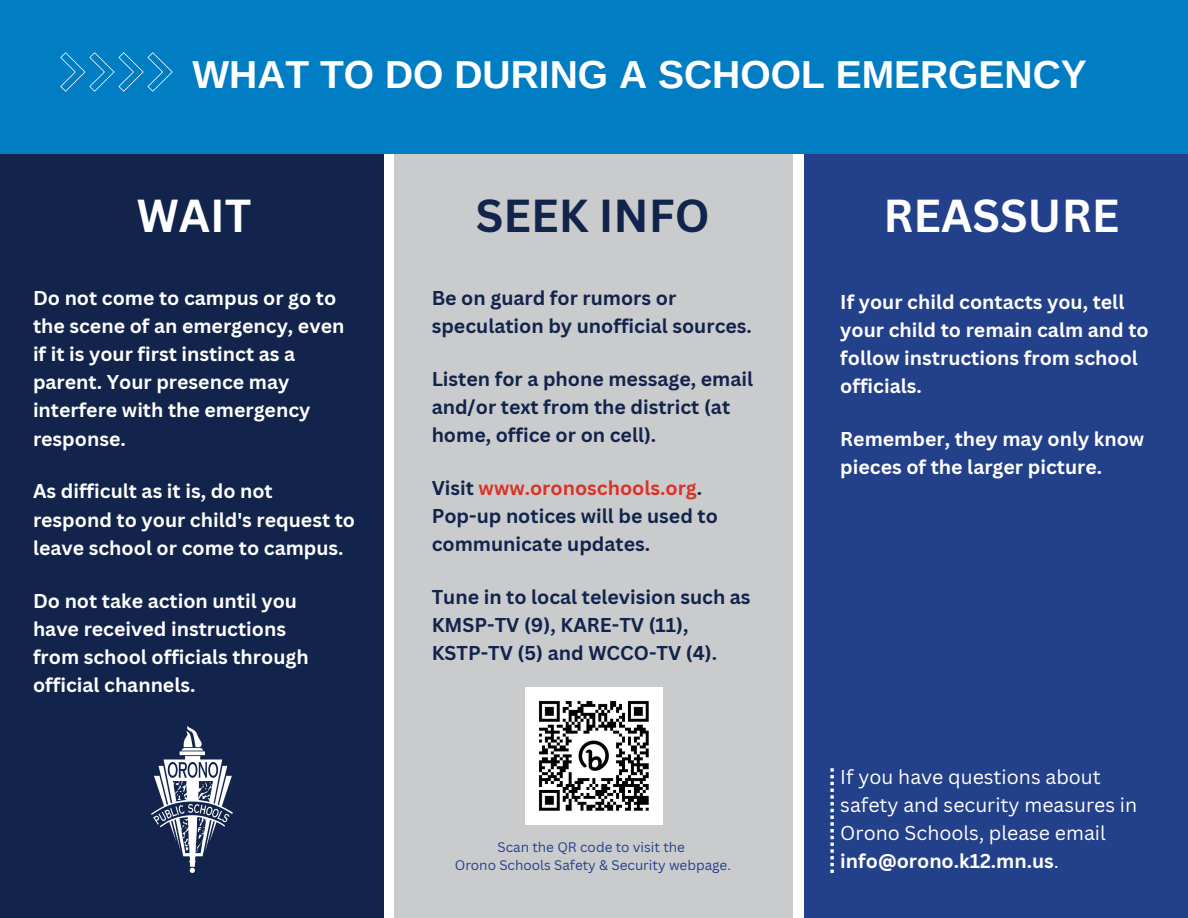
<style>
.page{position:relative;width:1188px;height:918px;background:#fff}
.page>*{position:absolute;margin:0;border:0;box-sizing:border-box;transform-origin:0 0}
.t1{font:700 45px "Canva Sans";color:#fff}
.t2{font:700 45px "Canva Sans";color:#12244c}
.t3{font:700 39px "Arimo";color:#fff}
.t4{font:700 19.5px/28.2px "Canva Sans";color:#fff}
.t5{font:700 19.5px/28.2px "Canva Sans";color:#12244c}
.t6{font:19.5px/28.2px "Canva Sans";color:#fff}
.t7{font:700 19.5px "Canva Sans";color:#db3227}
.t8{font:13.5px "Canva Sans";color:#23408a}
.s1{color:#12244c}
.s2{font-weight:700}
</style>
<div class="page">
<div style="left:0;top:0;width:384px;height:918px;background:#12244c"></div>
<div style="left:395px;top:0;width:398px;height:918px;background:#cacbcd"></div>
<div style="left:804px;top:0;width:384px;height:918px;background:#23408a"></div>
<div style="left:0;top:0;width:1188px;height:153px;background:#007dc3"></div>
<svg style="left:60px;top:52px;width:113px;height:40px"></svg>
<img style="left:152px;top:727px;width:81px;height:146px">
<svg style="left:830px;top:768px;width:4px;height:105px"></svg>
<img style="left:525px;top:687px;width:137px;height:137px">
<p class="t3" style="left:192px;top:52px;width:896px">WHAT TO DO DURING A SCHOOL EMERGENCY</p>
<p class="t1" style="left:137px;top:184px;width:116px">WAIT</p>
<p class="t2" style="left:476px;top:184px;width:235px">SEEK INFO</p>
<p class="t1" style="left:884px;top:184px;width:237px">REASSURE</p>
<p class="t4" style="left:33px;top:283px;width:313px">Do not come to campus or go to the scene of an emergency, even if it is your first instinct as a parent. Your presence may interfere with the emergency response.</p>
<p class="t4" style="left:33px;top:477px;width:324px">As difficult as it is, do not respond to your child's request to leave school or come to campus.</p>
<p class="t4" style="left:33px;top:586px;width:266px">Do not take action until you</p>
<p class="t4" style="left:33px;top:614px;width:255px">have received instructions</p>
<p class="t4" style="left:33px;top:642px;width:277px">from school officials through official channels.</p>
<p class="t5" style="left:432px;top:283px;width:322px">Be on guard for rumors or speculation by unofficial sources.</p>
<p class="t5" style="left:432px;top:364px;width:323px">Listen for a phone message, email and/or text from the district (at home, office or on cell).</p>
<p class="t7" style="left:432px;top:474px;width:272px"><span class="s1">Visit</span> www.oronoschools.org<span class="s1">.</span></p>
<p class="t5" style="left:432px;top:502px;width:288px">Pop-up notices will be used to communicate updates.</p>
<p class="t5" style="left:432px;top:583px;width:320px">Tune in to local television such as<br>KMSP-TV (9), KARE-TV (11),</p>
<p class="t5" style="left:432px;top:639px;width:287px">KSTP-TV (5) and WCCO-TV (4).</p>
<p class="t8" style="left:497px;top:837px;width:189px">Scan the QR code to visit the</p>
<p class="t8" style="left:455px;top:855px;width:278px">Orono Schools Safety &amp; Security webpage.</p>
<p class="t4" style="left:840px;top:287px;width:310px">If your child contacts you, tell your child to remain calm and to follow instructions from school officials.</p>
<p class="t4" style="left:840px;top:424px;width:306px">Remember, they may only know pieces of the larger picture.</p>
<p class="t6" style="left:840px;top:762px;width:298px">If you have questions about safety and security measures in<br>Orono Schools, please email <span class="s2">info@orono.k12.mn.us</span>.</p>
</div>
